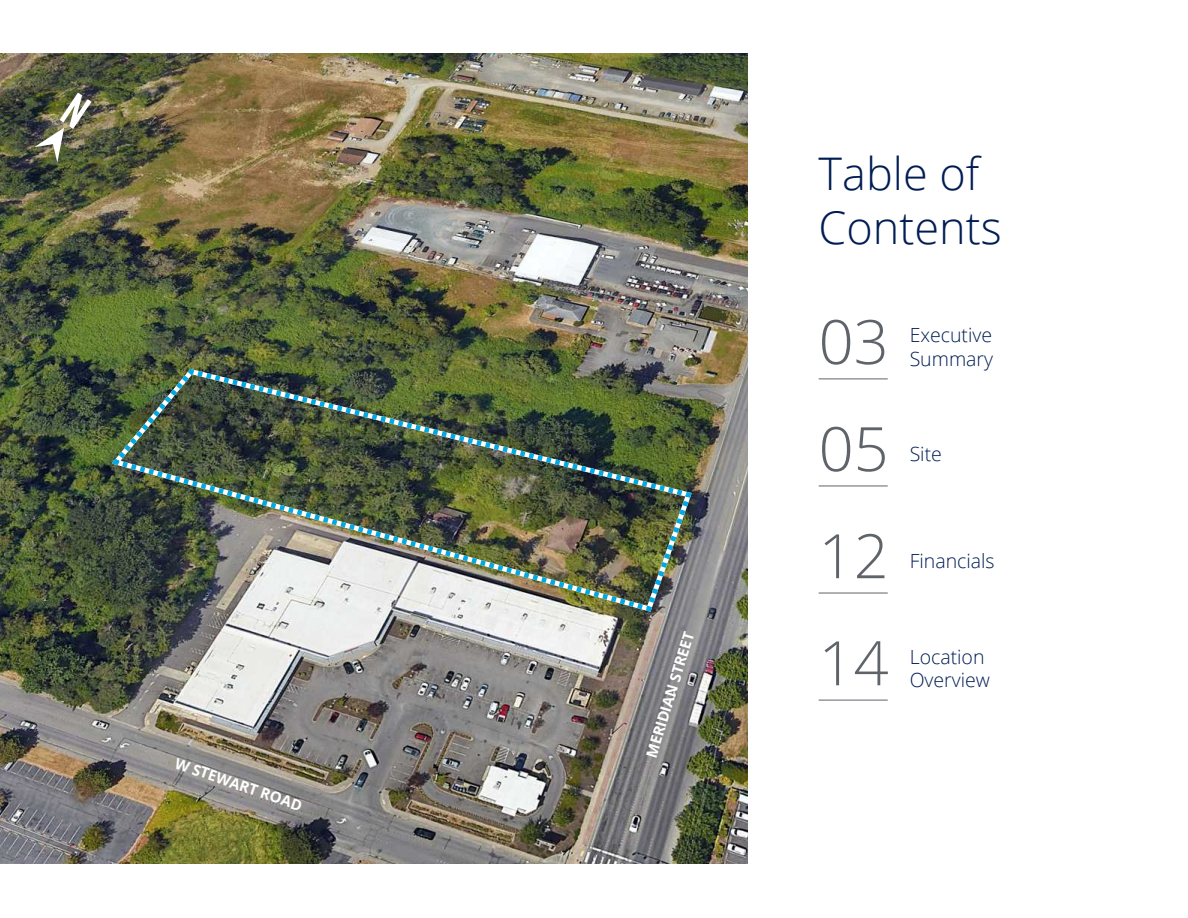
<style>
.page{position:relative;width:1188px;height:918px;background:#fff}
.page>*{position:absolute;margin:0;border:0;box-sizing:border-box;transform-origin:0 0}
.t1{font:300 61.35px "Open Sans";color:#5f636a}
.t2{font:300 45px/54px "Open Sans";color:#001d53}
.t3{font:300 19.5px/23.4px "Open Sans";color:#001d53}
.t4{font:700 15px "Open Sans";color:#fff}
</style>
<div class="page">
<img style="left:0;top:53px;width:747px;height:810px">
<hr style="left:819px;top:379px;width:69px;height:1px;background:#5f636a">
<hr style="left:819px;top:593px;width:69px;height:1px;background:#5f636a">
<hr style="left:819px;top:486px;width:69px;height:1px;background:#5f636a">
<hr style="left:819px;top:700px;width:69px;height:1px;background:#5f636a">
<img style="left:107px;top:366px;width:588px;height:249px">
<img style="left:34px;top:93px;width:57px;height:70px">
<p class="t4" style="left:179px;top:753px;width:135px;rotate:19deg">W STEWART ROAD</p>
<p class="t4" style="left:641px;top:754px;width:133px;rotate:-73deg">MERIDIAN STREET</p>
<h2 class="t2" style="left:819px;top:145px;width:185px">Table of<br>Contents</h2>
<h1 class="t1" style="left:819px;top:300px;width:72px">03</h1>
<p class="t3" style="left:910px;top:323px;width:85px">Executive<br>Summary</p>
<h1 class="t1" style="left:819px;top:407px;width:72px">05</h1>
<h1 class="t1" style="left:819px;top:514px;width:72px">12</h1>
<p class="t3" style="left:910px;top:442px;width:34px">Site</p>
<p class="t3" style="left:910px;top:549px;width:87px">Financials</p>
<h1 class="t1" style="left:819px;top:621px;width:72px">14</h1>
<p class="t3" style="left:910px;top:644px;width:82px">Location<br>Overview</p>
</div>
